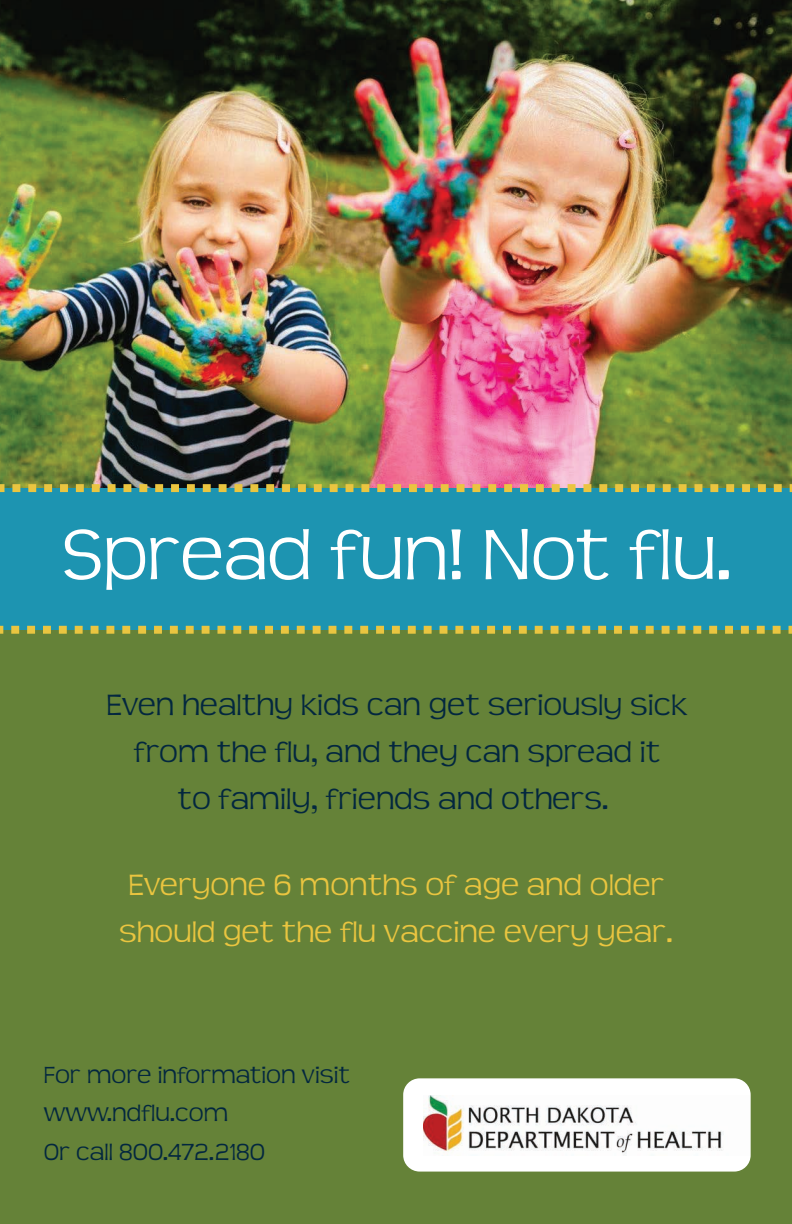
<style>
.page{position:relative;width:792px;height:1224px;background:#fff}
.page>*{position:absolute;margin:0;border:0;box-sizing:border-box;transform-origin:0 0}
.t1{font:300 72.7px "Teen";letter-spacing:-.005em;color:#fff}
.t2{font:300 30px/47px "Teen";color:#03273f;text-align:center}
.t3{font:300 30px/47px "Teen";color:#eac540;text-align:center}
.t4{font:300 23.8px/38.9px "Teen";color:#03273f}
</style>
<div class="page">
<img style="left:0;top:0;width:792px;height:484px">
<div style="left:0;top:634px;width:792px;height:415px;background:#658238"></div>
<svg style="left:0;top:484px;width:792px;height:150px;background:#2a95a8"></svg>
<div style="left:0;top:1049px;width:792px;height:175px;background:#658238"></div>
<div style="left:405px;top:1080px;width:344px;height:90px;background:#fff;border-radius:15px"></div>
<div style="left:403px;top:1078px;width:348px;height:94px;border:3px solid #fff;border-radius:15px"></div>
<img style="left:424px;top:1095px;width:326px;height:61px">
<h1 class="t1" style="left:61px;top:512px;width:672px">Spread fun! Not flu.</h1>
<p class="t2" style="left:106px;top:682px;width:583px">Even healthy kids can get seriously sick from the flu, and they can spread it<br>to family, friends and others.</p>
<p class="t3" style="left:119px;top:861px;width:555px">Everyone 6 months of age and older should get the flu vaccine every year.</p>
<p class="t4" style="left:44px;top:1055px;width:308px">For more information visit www.ndflu.com<br>Or call 800.472.2180</p>
</div>
